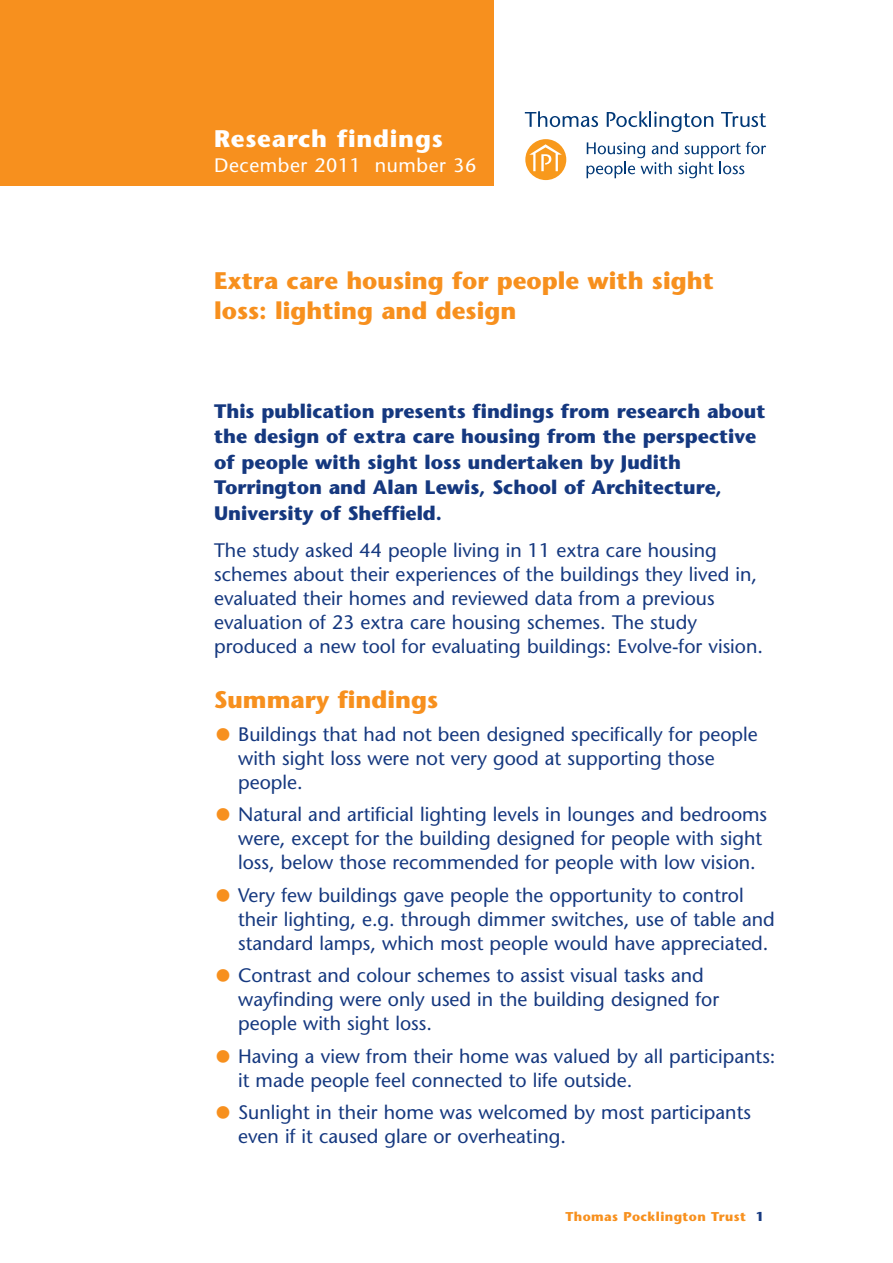
<style>
.page{position:relative;width:893px;height:1263px;background:#fff}
.page>*{position:absolute;margin:0;border:0;box-sizing:border-box;transform-origin:0 0}
.t1{font:700 24px/30px "Stone Sans";color:#f7901e}
.t2{font:700 24px "Stone Sans";letter-spacing:.03em;color:#fff}
.t3{font:19.5px/24px "Stone Sans";color:#15387f}
.t4{font:700 19.5px/25.5px "Stone Sans";color:#15387f}
.t5{font:19.5px "Stone Sans";letter-spacing:.03em;color:#fff}
.t6{font:700 12.75px "Stone Sans";letter-spacing:.03em;color:#f7901e}
.s1{font-size:36px;color:#f7901e}
.s2{color:#15387f}
</style>
<div class="page">
<div style="left:0;top:0;width:494px;height:186px;background:#f7901e"></div>
<svg style="left:525px;top:111px;width:73px;height:16px"></svg>
<svg style="left:607px;top:111px;width:106px;height:21px"></svg>
<svg style="left:721px;top:112px;width:45px;height:15px"></svg>
<div style="left:525px;top:139px;width:41px;height:41px;background:#f8991c;border-radius:50%"></div>
<svg style="left:529px;top:144px;width:33px;height:27px"></svg>
<svg style="left:586px;top:142px;width:180px;height:36px"></svg>
<p class="t2" style="left:214px;top:129px;width:230px">Research findings</p>
<p class="t5" style="left:214px;top:158px;width:264px">December 2011 number 36</p>
<p class="t1" style="left:214px;top:268px;width:501px">Extra care housing for people with sight loss: lighting and design</p>
<p class="t4" style="left:214px;top:400px;width:553px">This publication presents findings from research about the design of extra care housing from the perspective of people with sight loss undertaken by Judith Torrington and Alan Lewis, School of Architecture, University of Sheffield.</p>
<p class="t3" style="left:214px;top:540px;width:550px">The study asked 44 people living in 11 extra care housing schemes about their experiences of the buildings they lived in, evaluated their homes and reviewed data from a previous evaluation of 23 extra care housing schemes. The study produced a new tool for evaluating buildings: Evolve-for vision.</p>
<p class="t1" style="left:214px;top:687px;width:226px">Summary findings</p>
<p class="t3" style="left:238px;top:724px;width:521px;text-indent:-24px"><span class="s1">•</span> Buildings that had not been designed specifically for people with sight loss were not very good at supporting those people.</p>
<p class="t3" style="left:238px;top:804px;width:530px;text-indent:-24px"><span class="s1">•</span> Natural and artificial lighting levels in lounges and bedrooms were, except for the building designed for people with sight loss, below those recommended for people with low vision.</p>
<p class="t3" style="left:238px;top:885px;width:538px;text-indent:-24px"><span class="s1">•</span> Very few buildings gave people the opportunity to control their lighting, e.g. through dimmer switches, use of table and standard lamps, which most people would have appreciated.</p>
<p class="t3" style="left:238px;top:965px;width:482px;text-indent:-24px"><span class="s1">•</span> Contrast and colour schemes to assist visual tasks and wayfinding were only used in the building designed for people with sight loss.</p>
<p class="t3" style="left:238px;top:1046px;width:539px;text-indent:-24px"><span class="s1">•</span> Having a view from their home was valued by all participants: it made people feel connected to life outside.</p>
<p class="t3" style="left:238px;top:1102px;width:514px;text-indent:-24px"><span class="s1">•</span> Sunlight in their home was welcomed by most participants even if it caused glare or overheating.</p>
<p class="t6" style="left:565px;top:1211px;width:200px">Thomas Pocklington Trust <span class="s2">1</span></p>
</div>
